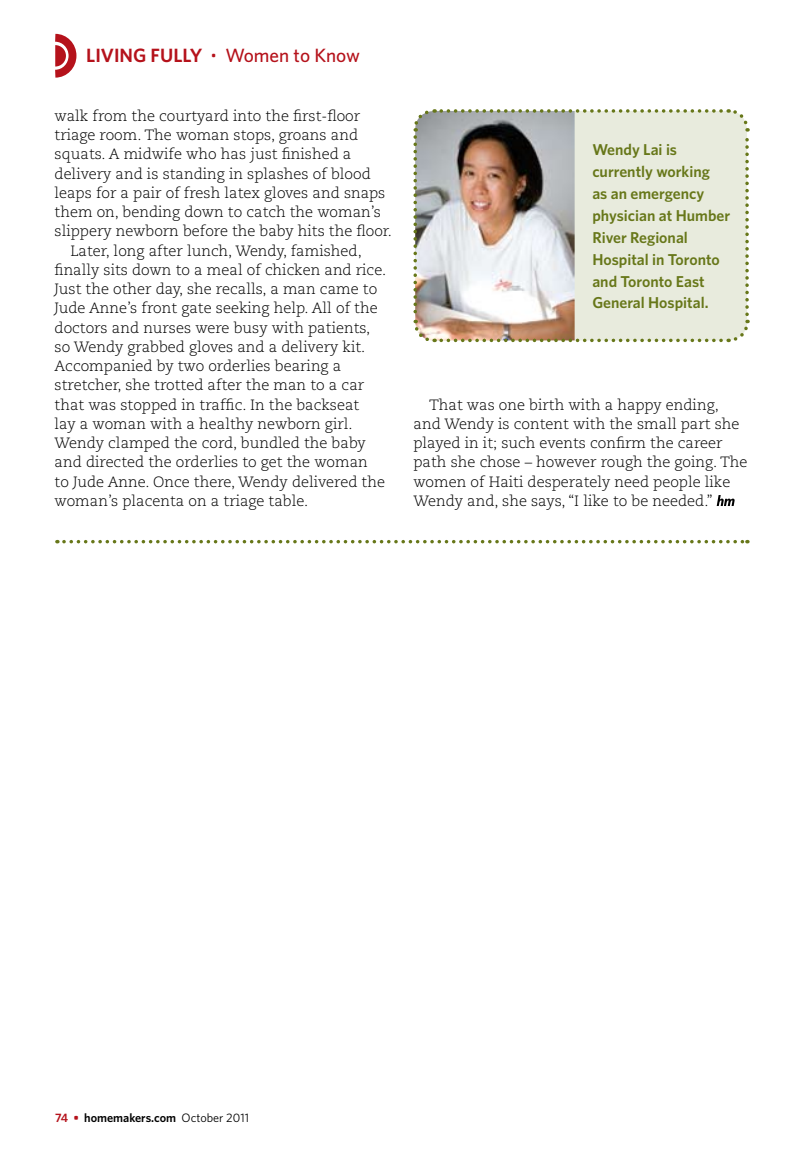
<style>
.page{position:relative;width:804px;height:1166px;background:#fff}
.page>*{position:absolute;margin:0;border:0;box-sizing:border-box;transform-origin:0 0}
.t1{font:600 19.25px "Whitney";color:#b5121b}
.t2{font:600 15.75px/21.9px "Whitney";color:#677719}
.t3{font:300 14.88px/19.2px "Caecilia LT Std";color:#000}
.t4{font:600 12.25px "Whitney";color:#000}
.s1{font-weight:300;font-size:15.75px}
.s2{font-weight:500}
.s3{color:#b5121b}
.s4{font-weight:400}
</style>
<div class="page">
<img style="left:413px;top:109px;width:337px;height:234px">
<svg style="left:716px;top:495px;width:18px;height:11px"></svg>
<svg style="left:55px;top:33px;width:22px;height:45px"></svg>
<svg style="left:64px;top:540px;width:683px;height:3px"></svg>
<p class="t1" style="left:86px;top:42px;width:275px">Living Fully <span class="s1">•</span> <span class="s2">Women to Know</span></p>
<p class="t3" style="left:55px;top:106px;width:307px">walk from the courtyard into the first-floor</p>
<p class="t3" style="left:55px;top:126px;width:305px">triage room. The woman stops, groans and</p>
<p class="t3" style="left:55px;top:145px;width:298px">squats. A midwife who has just finished a</p>
<p class="t3" style="left:55px;top:164px;width:317px">delivery and is standing in splashes of blood</p>
<p class="t3" style="left:55px;top:183px;width:332px">leaps for a pair of fresh latex gloves and snaps</p>
<p class="t3" style="left:55px;top:203px;width:328px">them on, bending down to catch the woman’s</p>
<p class="t3" style="left:55px;top:222px;width:339px">slippery newborn before the baby hits the floor.</p>
<p class="t3" style="left:70px;top:241px;width:293px">Later, long after lunch, Wendy, famished,</p>
<p class="t3" style="left:55px;top:260px;width:333px">finally sits down to a meal of chicken and rice.</p>
<p class="t3" style="left:55px;top:280px;width:324px">Just the other day, she recalls, a man came to</p>
<p class="t3" style="left:55px;top:299px;width:324px">Jude Anne’s front gate seeking help. All of the</p>
<p class="t3" style="left:55px;top:318px;width:317px">doctors and nurses were busy with patients,</p>
<p class="t3" style="left:55px;top:337px;width:312px">so Wendy grabbed gloves and a delivery kit.</p>
<p class="t3" style="left:55px;top:357px;width:288px">Accompanied by two orderlies bearing a</p>
<p class="t3" style="left:55px;top:376px;width:311px">stretcher, she trotted after the man to a car</p>
<p class="t3" style="left:55px;top:395px;width:306px">that was stopped in traffic. In the backseat</p>
<p class="t3" style="left:55px;top:414px;width:299px">lay a woman with a healthy newborn girl.</p>
<p class="t3" style="left:55px;top:434px;width:312px">Wendy clamped the cord, bundled the baby</p>
<p class="t3" style="left:55px;top:453px;width:315px">and directed the orderlies to get the woman</p>
<p class="t3" style="left:55px;top:472px;width:332px">to Jude Anne. Once there, Wendy delivered the</p>
<p class="t3" style="left:55px;top:491px;width:255px">woman’s placenta on a triage table.</p>
<p class="t2" style="left:592px;top:138px;width:139px">Wendy Lai is currently working<br>as an emergency physician at Humber<br>River Regional<br>Hospital in Toronto and Toronto East<br>General Hospital.</p>
<p class="t3" style="left:413px;top:395px;width:335px;text-indent:16px">That was one birth with a happy ending, and Wendy is content with the small part she played in it; such events confirm the career path she chose – however rough the going. The women of Haiti desperately need people like Wendy and, she says, “I like to be needed.”</p>
<p class="t4" style="left:55px;top:1109px;width:195px"><span class="s3">74 •</span> homemakers.com <span class="s4">October 2011</span></p>
</div>
